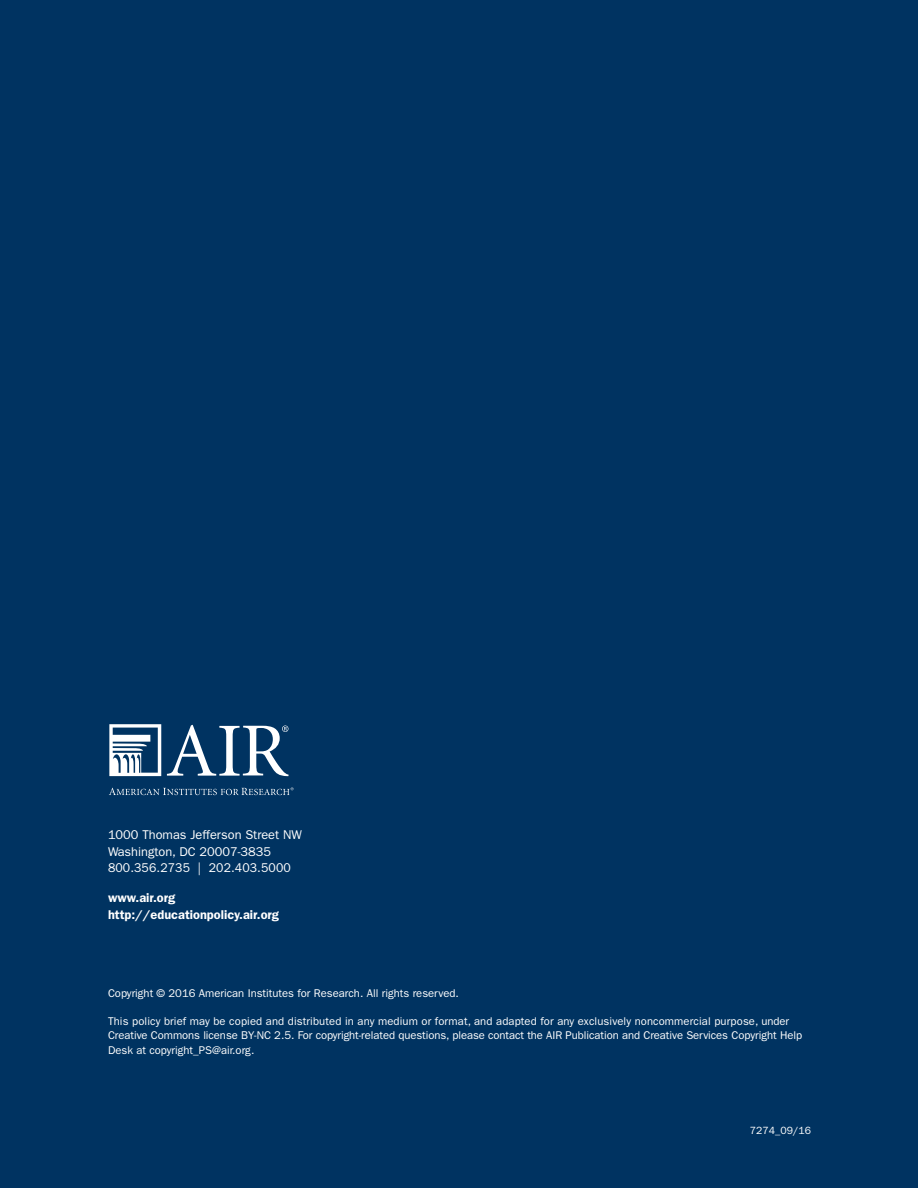
<style>
.page{position:relative;width:918px;height:1188px;background:#003361}
.page>*{position:absolute;margin:0;border:0;box-sizing:border-box;transform-origin:0 0}
.Paragraph{font:12.75px "ITC Franklin Gothic Std";color:#fff}
.Paragraph-2{font:600 12.75px "ITC Franklin Gothic Std";color:#fff}
.Paragraph-3{font:12.75px "ITC Franklin Gothic Std";color:#fff;scale:.96 1}
.Paragraph-4{font:11.25px/14.2px "ITC Franklin Gothic Std";color:#fff}
.Paragraph-5{font:10.5px "ITC Franklin Gothic Std";color:#fff}
</style>
<div class="page">
<svg style="left:167px;top:725px;width:122px;height:51px"></svg>
<svg style="left:109px;top:724px;width:52px;height:52px"></svg>
<svg style="left:109px;top:787px;width:185px;height:8px"></svg>
<p class="Paragraph" style="left:108px;top:828px;width:195px">1000 Thomas Jefferson Street NW</p>
<p class="Paragraph" style="left:108px;top:844px;width:165px">Washington, DC 20007-3835</p>
<p class="Paragraph-3" style="left:108px;top:861px;width:192px">800.356.2735 | 202.403.5000</p>
<p class="Paragraph-2" style="left:108px;top:890px;width:69px">www.air.org</p>
<p class="Paragraph-2" style="left:108px;top:908px;width:173px">http://educationpolicy.air.org</p>
<p class="Paragraph-4" style="left:108px;top:987px;width:352px">Copyright © 2016 American Institutes for Research. All rights reserved.</p>
<p class="Paragraph-4" style="left:108px;top:1014px;width:696px">This policy brief may be copied and distributed in any medium or format, and adapted for any exclusively noncommercial purpose, under<br>Creative Commons license BY-NC 2.5. For copyright-related questions, please contact the AIR Publication and Creative Services Copyright Help<br>Desk at copyright_PS@air.org.</p>
<p class="Paragraph-5" style="left:750px;top:1124px;width:63px">7274_09/16</p>
</div>
